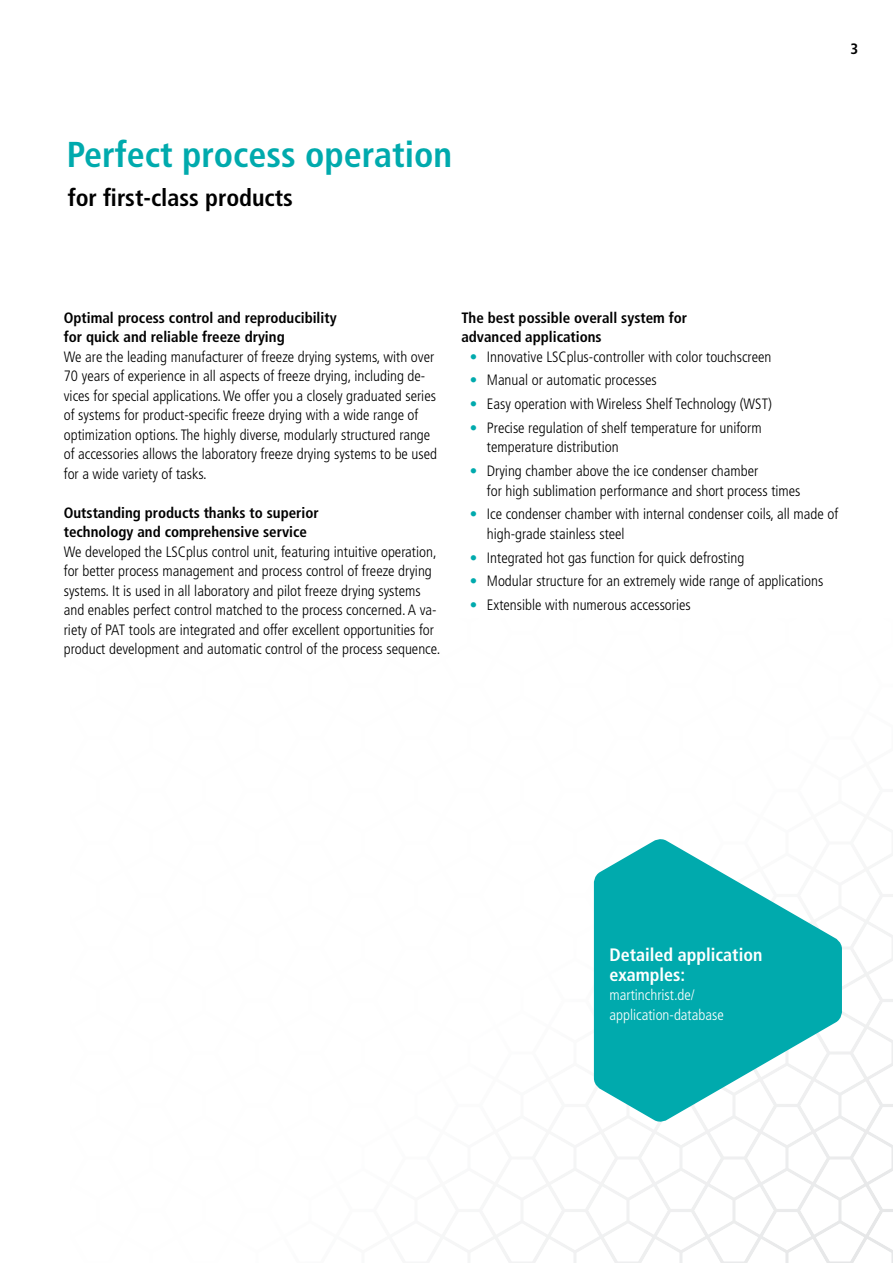
<style>
.page{position:relative;width:893px;height:1263px;background:#fff}
.page>*{position:absolute;margin:0;border:0;box-sizing:border-box;transform-origin:0 0}
.t1{font:700 condensed 36px "Frutiger LT Std";color:#00aaad}
.t2{font:700 condensed 24px "Frutiger LT Std";color:#000}
.t3{font:700 condensed 18px/19.5px "Frutiger LT Std";color:#fff}
.t4{font:300 condensed 15px/19.5px "Frutiger LT Std";color:#000}
.t5{font:700 condensed 15px/19.5px "Frutiger LT Std";color:#000}
.t6{font:300 condensed 15px/19.5px "Frutiger LT Std";color:#fff}
.s1{color:#00aaad}
</style>
<div class="page">
<svg style="left:594px;top:839px;width:248px;height:285px;fill:#00aaad"></svg>
<h1 class="t1" style="left:67px;top:133px;width:387px">Perfect process operation</h1>
<h2 class="t2" style="left:68px;top:183px;width:227px">for first-class products</h2>
<p class="t5" style="left:850px;top:39px;width:9px">3</p>
<p class="t5" style="left:64px;top:308px;width:274px">Optimal process control and reproducibility for quick and reliable freeze drying</p>
<p class="t4" style="left:64px;top:347px;width:375px">We are the leading manufacturer of freeze drying systems, with over 70 years of experience in all aspects of freeze drying, including de&shy;vices for special applications. We offer you a closely graduated series of systems for product-specific freeze drying with a wide range of optimization options. The highly diverse, modularly structured range of accessories allows the laboratory freeze drying systems to be used for a wide variety of tasks.</p>
<p class="t5" style="left:64px;top:503px;width:256px">Outstanding products thanks to superior technology and comprehensive service</p>
<p class="t4" style="left:64px;top:542px;width:378px">We developed the LSCplus control unit, featuring intuitive operation, for better process management and process control of freeze drying systems. It is used in all laboratory and pilot freeze drying systems and enables perfect control matched to the process concerned. A va&shy;riety of PAT tools are integrated and offer excellent opportunities for product development and automatic control of the process sequence.</p>
<p class="t5" style="left:461px;top:308px;width:227px">The best possible overall system for advanced applications</p>
<p class="t4" style="left:470px;top:347px;width:303px"><span class="s1">•</span> Innovative LSCplus-controller with color touchscreen</p>
<p class="t4" style="left:470px;top:371px;width:189px"><span class="s1">•</span> Manual or automatic processes</p>
<p class="t4" style="left:470px;top:394px;width:304px"><span class="s1">•</span> Easy operation with Wireless Shelf Technology (WST)</p>
<p class="t4" style="left:487px;top:418px;width:276px;text-indent:-17px"><span class="s1">•</span> Precise regulation of shelf temperature for uniform temperature distribution</p>
<p class="t4" style="left:487px;top:461px;width:315px;text-indent:-17px"><span class="s1">•</span> Drying chamber above the ice condenser chamber<br>for high sublimation performance and short process times</p>
<p class="t4" style="left:487px;top:505px;width:353px;text-indent:-17px"><span class="s1">•</span> Ice condenser chamber with internal condenser coils, all made of high-grade stainless steel</p>
<p class="t4" style="left:470px;top:548px;width:276px"><span class="s1">•</span> Integrated hot gas function for quick defrosting</p>
<p class="t4" style="left:470px;top:572px;width:355px"><span class="s1">•</span> Modular structure for an extremely wide range of applications</p>
<p class="t4" style="left:470px;top:595px;width:222px"><span class="s1">•</span> Extensible with numerous accessories</p>
<p class="t3" style="left:610px;top:945px;width:154px">Detailed application examples:</p>
<p class="t6" style="left:610px;top:985px;width:116px">martinchrist.de/ application-database</p>
</div>
